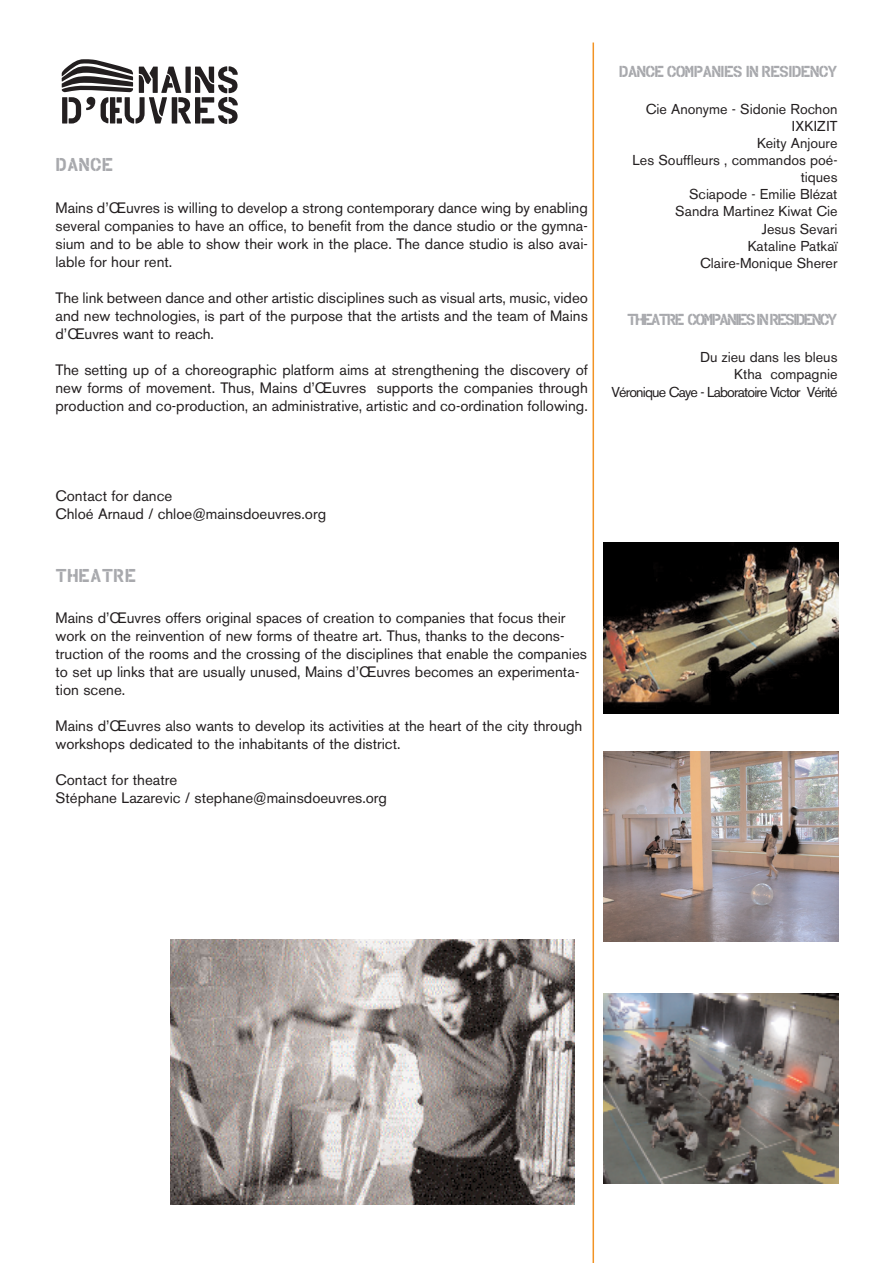
<style>
.page{position:relative;width:893px;height:1263px;background:#fff}
.page>*{position:absolute;margin:0;border:0;box-sizing:border-box;transform-origin:0 0}
.t1{font:21px "Manuel";color:#a8a9ad}
.t2{font:18px "Manuel";letter-spacing:-.11em;color:#a8a9ad}
.t3{font:18px "Manuel";letter-spacing:-.055em;color:#a8a9ad}
.t4{font:15px/18px "Akzidenz Grotesk BE";color:#231f20}
.t5{font:14.25px/17.1px "Akzidenz Grotesk BE";color:#231f20;text-align:right}
.t6{font:14.25px/17.1px "Akzidenz Grotesk BE";letter-spacing:-.06em;color:#231f20;text-align:right}
</style>
<div class="page">
<hr style="left:592px;top:43px;width:2px;height:1220px;background:#f29324">
<svg style="left:61px;top:59px;width:177px;height:65px"></svg>
<img style="left:171px;top:940px;width:403px;height:264px">
<img style="left:603px;top:752px;width:235px;height:190px">
<img style="left:604px;top:993px;width:235px;height:190px">
<img style="left:603px;top:542px;width:235px;height:171px">
<h1 class="t1" style="left:56px;top:155px;width:59px">DANCE</h1>
<p class="t4" style="left:56px;top:200px;width:534px;text-align:justify">Mains d’Œuvres is willing to develop a strong contemporary dance wing by enabling several companies to have an office, to benefit from the dance studio or the gymna&shy;sium and to be able to show their work in the place. The dance studio is also avai&shy;lable for hour rent.</p>
<p class="t4" style="left:56px;top:290px;width:534px;text-align:justify">The link between dance and other artistic disciplines such as visual arts, music, video and new technologies, is part of the purpose that the artists and the team of Mains d’Œuvres want to reach.</p>
<p class="t4" style="left:56px;top:362px;width:534px;text-align:justify">The setting up of a choreographic platform aims at strengthening the discovery of new forms of movement. Thus, Mains d’Œuvres supports the companies through production and co-production, an administrative, artistic and co-ordination following.</p>
<p class="t3" style="left:619px;top:63px;width:220px">DANCE COMPANIES IN RESIDENCY</p>
<p class="t5" style="left:632px;top:102px;width:206px">Cie Anonyme - Sidonie Rochon<br>IXKIZIT<br>Keity Anjoure<br>Les Souffleurs , commandos poé&shy;tiques<br>Sciapode - Emilie Blézat<br>Sandra Martinez Kiwat Cie<br>Jesus Sevari<br>Kataline Patkaï<br>Claire-Monique Sherer</p>
<p class="t2" style="left:627px;top:311px;width:212px">THEATRE COMPANIES IN RESIDENCY</p>
<p class="t6" style="left:611px;top:350px;width:228px">Du zieu dans les bleus<br>Ktha compagnie<br>Véronique Caye - Laboratoire Victor Vérité</p>
<p class="t4" style="left:56px;top:488px;width:272px">Contact for dance<br>Chloé Arnaud / chloe@mainsdoeuvres.org</p>
<h1 class="t1" style="left:56px;top:566px;width:82px">THEATRE</h1>
<p class="t4" style="left:56px;top:610px;width:533px">Mains d’Œuvres offers original spaces of creation to companies that focus their work on the reinvention of new forms of theatre art. Thus, thanks to the decons&shy;truction of the rooms and the crossing of the disciplines that enable the companies to set up links that are usually unused, Mains d’Œuvres becomes an experimenta&shy;tion scene.</p>
<p class="t4" style="left:56px;top:718px;width:528px">Mains d’Œuvres also wants to develop its activities at the heart of the city through workshops dedicated to the inhabitants of the district.</p>
<p class="t4" style="left:56px;top:772px;width:333px">Contact for theatre<br>Stéphane Lazarevic / stephane@mainsdoeuvres.org</p>
</div>
